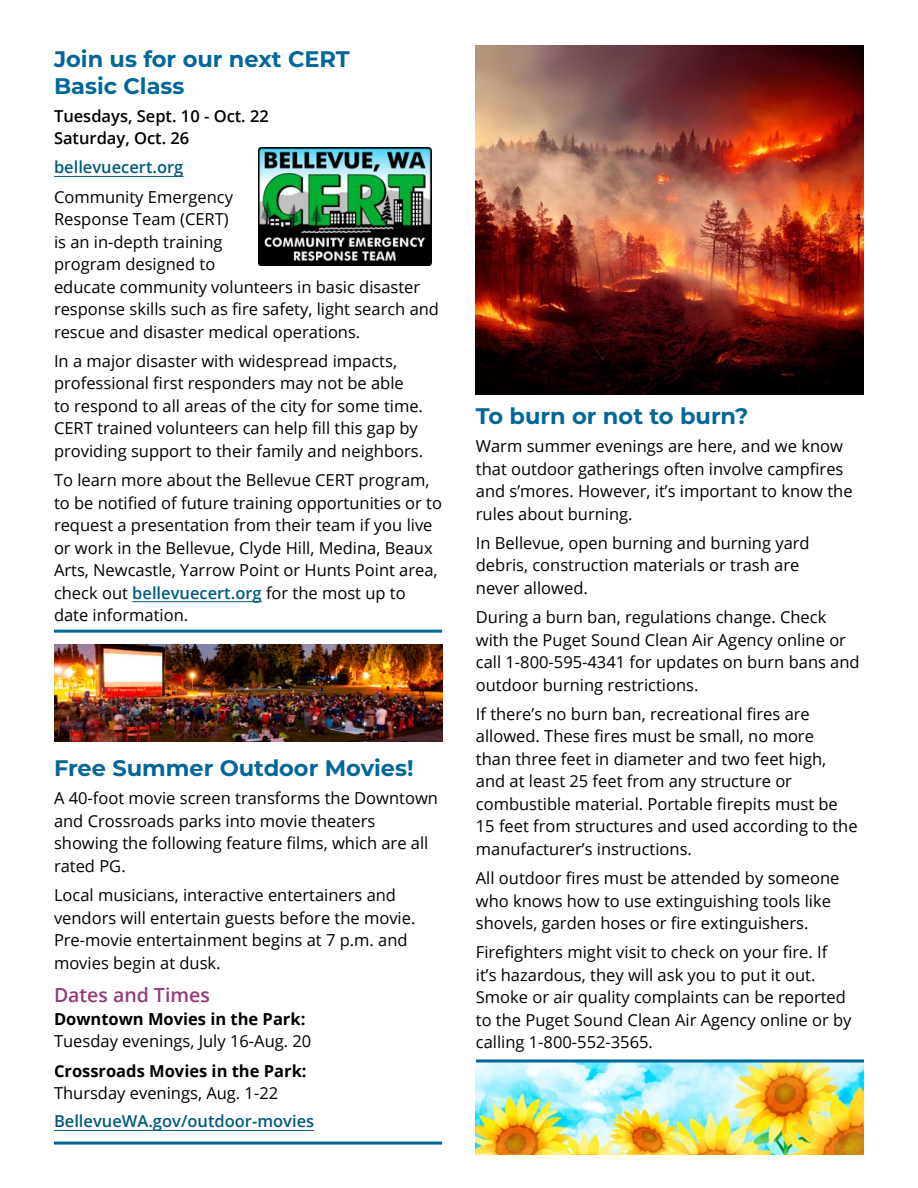
<style>
.page{position:relative;width:918px;height:1188px;background:#fff}
.page>*{position:absolute;margin:0;border:0;box-sizing:border-box;transform-origin:0 0}
.headline{font:700 22.5px/27px "Montserrat";color:#006798}
.call_out{font:600 19.5px "Open Sans";color:#933c7c}
.Paragraph_text{font:16.5px/22.5px "Open Sans";color:#000}
.Paragraph_text-2{font:700 16.5px/22.5px "Open Sans";color:#000}
.Paragraph_text-3{font:600 16.5px "Open Sans";color:#005b7f}
.times_and_dates__location{font:600 16.5px "Open Sans";color:#000}
.date__time__location_with_space_under{font:600 16.5px "Open Sans";color:#000}
.s1{font-weight:600;color:#005b7f}
.s2{font-weight:700}
.s3{font-weight:400}
</style>
<div class="page">
<img style="left:476px;top:1062px;width:388px;height:92px">
<hr style="left:54px;top:176px;width:129px;height:1px;background:#005b7f">
<hr style="left:132px;top:601px;width:130px;height:1px;background:#005b7f">
<hr style="left:54px;top:1130px;width:260px;height:1px;background:#005b7f">
<img style="left:259px;top:148px;width:173px;height:118px">
<img style="left:54px;top:645px;width:388px;height:97px">
<img style="left:476px;top:45px;width:388px;height:349px">
<hr style="left:54px;top:630px;width:388px;height:3px;background:#006798">
<hr style="left:54px;top:1142px;width:388px;height:3px;background:#006798">
<hr style="left:476px;top:1059px;width:388px;height:3px;background:#006798">
<h2 class="headline" style="left:54px;top:44px;width:297px">Join us for our next CERT<br>Basic Class</h2>
<p class="times_and_dates__location" style="left:54px;top:104px;width:216px">Tuesdays, Sept. 10 - Oct. 22</p>
<p class="date__time__location_with_space_under" style="left:54px;top:127px;width:137px">Saturday, Oct. 26</p>
<p class="Paragraph_text-3" style="left:54px;top:156px;width:131px">bellevuecert.org</p>
<p class="Paragraph_text" style="left:54px;top:185px;width:387px">Community Emergency<br>Response Team (CERT)<br>is an in-depth training<br>program designed to<br>educate community volunteers in basic disaster response skills such as fire safety, light search and rescue and disaster medical operations.</p>
<p class="Paragraph_text" style="left:54px;top:349px;width:371px">In a major disaster with widespread impacts, professional first responders may not be able to respond to all areas of the city for some time.<br>CERT trained volunteers can help fill this gap by providing support to their family and neighbors.</p>
<p class="Paragraph_text" style="left:54px;top:469px;width:390px">To learn more about the Bellevue CERT program, to be notified of future training opportunities or to request a presentation from their team if you live or work in the Bellevue, Clyde Hill, Medina, Beaux Arts, Newcastle, Yarrow Point or Hunts Point area, check out <span class="s1">bellevuecert.org</span> for the most up to date information.</p>
<h2 class="headline" style="left:54px;top:754px;width:361px">Free Summer Outdoor Movies!</h2>
<p class="Paragraph_text" style="left:54px;top:787px;width:386px">A 40-foot movie screen transforms the Downtown and Crossroads parks into movie theaters showing the following feature films, which are all rated PG.</p>
<p class="Paragraph_text" style="left:54px;top:883px;width:363px">Local musicians, interactive entertainers and vendors will entertain guests before the movie.<br>Pre-movie entertainment begins at 7 p.m. and movies begin at dusk.</p>
<p class="call_out" style="left:54px;top:982px;width:157px">Dates and Times</p>
<p class="Paragraph_text" style="left:54px;top:1007px;width:259px"><span class="s2">Downtown Movies in the Park:<br></span>Tuesday evenings, July 16-Aug. 20</p>
<p class="Paragraph_text-2" style="left:54px;top:1059px;width:254px">Crossroads Movies in the Park:<br><span class="s3">Thursday evenings, Aug. 1-22</span></p>
<p class="Paragraph_text-3" style="left:54px;top:1110px;width:262px">BellevueWA.gov/outdoor-movies</p>
<h2 class="headline" style="left:476px;top:402px;width:274px">To burn or not to burn?</h2>
<p class="Paragraph_text" style="left:476px;top:434px;width:378px">Warm summer evenings are here, and we know that outdoor gatherings often involve campfires and s’mores. However, it’s important to know the rules about burning.</p>
<p class="Paragraph_text" style="left:476px;top:531px;width:335px">In Bellevue, open burning and burning yard debris, construction materials or trash are never allowed.</p>
<p class="Paragraph_text" style="left:476px;top:605px;width:385px">During a burn ban, regulations change. Check with the Puget Sound Clean Air Agency online or call 1-800-595-4341 for updates on burn bans and outdoor burning restrictions.</p>
<p class="Paragraph_text" style="left:476px;top:702px;width:383px">If there’s no burn ban, recreational fires are allowed. These fires must be small, no more<br>than three feet in diameter and two feet high, and at least 25 feet from any structure or combustible material. Portable firepits must be 15 feet from structures and used according to the manufacturer’s instructions.</p>
<p class="Paragraph_text" style="left:476px;top:866px;width:365px">All outdoor fires must be attended by someone who knows how to use extinguishing tools like shovels, garden hoses or fire extinguishers.</p>
<p class="Paragraph_text" style="left:476px;top:941px;width:377px">Firefighters might visit to check on your fire. If it’s hazardous, they will ask you to put it out.<br>Smoke or air quality complaints can be reported to the Puget Sound Clean Air Agency online or by calling 1-800-552-3565.</p>
</div>
